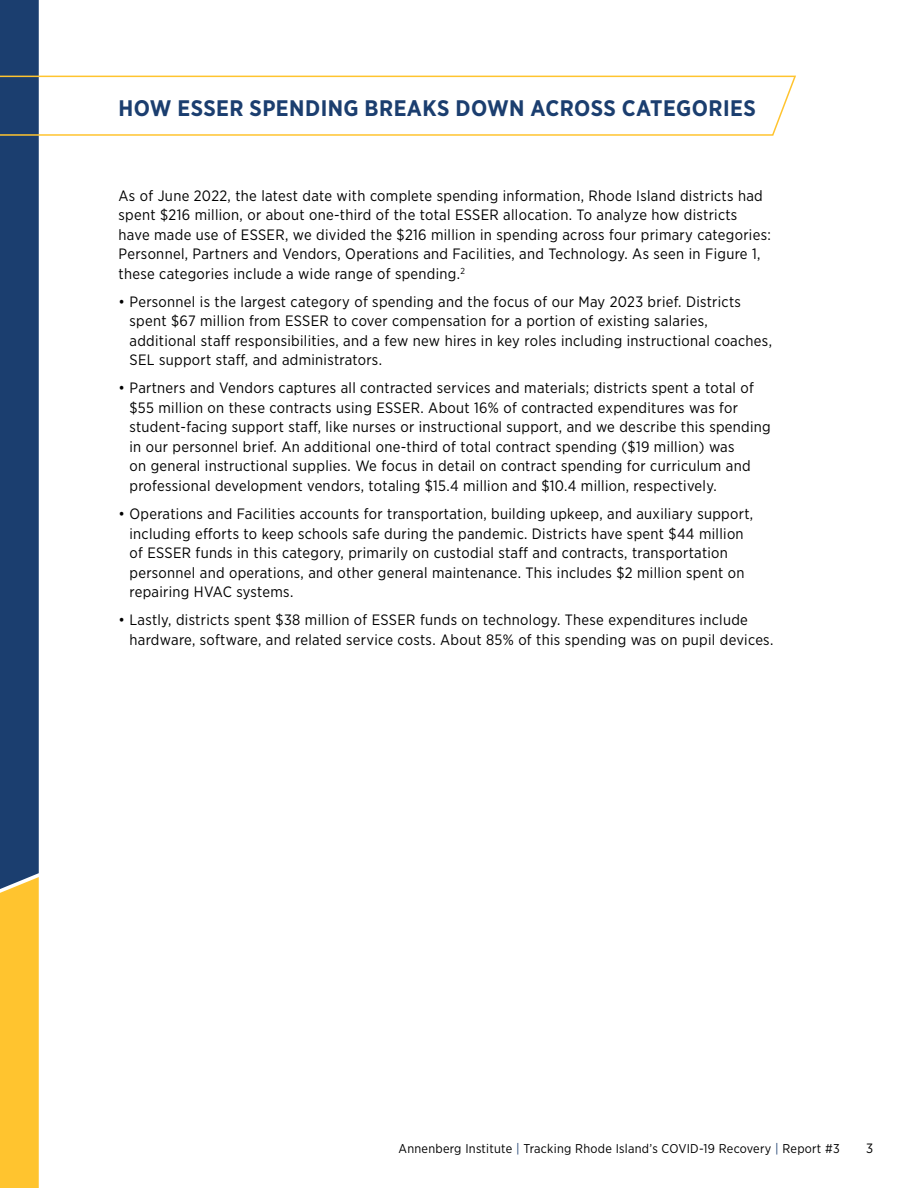
<style>
.page{position:relative;width:918px;height:1188px;background:#fff}
.page>*{position:absolute;margin:0;border:0;box-sizing:border-box;transform-origin:0 0}
.t1{font:700 22.5px "Gotham Narrow";letter-spacing:.02em;color:#1b3e6f}
.t2{font:15px/19.5px "Gotham Narrow";letter-spacing:.02em;color:#000}
.t3{font:13.5px "Gotham Narrow";color:#000}
.t4{font:12.75px "Gotham Narrow";letter-spacing:.02em;color:#000}
.s1{color:#1b3e6f}
</style>
<div class="page">
<svg style="left:0;top:0;width:39px;height:1188px;background:#5a635f"></svg>
<svg style="left:0;top:75px;width:796px;height:61px"></svg>
<h1 class="t1" style="left:119px;top:94px;width:639px">HOW ESSER SPENDING BREAKS DOWN ACROSS CATEGORIES</h1>
<p class="t2" style="left:119px;top:185px;width:654px">As of June 2022, the latest date with complete spending information, Rhode Island districts had spent $216 million, or about one-third of the total ESSER allocation. To analyze how districts have made use of ESSER, we divided the $216 million in spending across four primary categories:<br>Personnel, Partners and Vendors, Operations and Facilities, and Technology. As seen in Figure 1, these categories include a wide range of spending.<sup>2</sup></p>
<p class="t2" style="left:130px;top:292px;width:644px;text-indent:-11px">• Personnel is the largest category of spending and the focus of our May 2023 brief. Districts spent $67 million from ESSER to cover compensation for a portion of existing salaries, additional staff responsibilities, and a few new hires in key roles including instructional coaches, SEL support staff, and administrators.</p>
<p class="t2" style="left:130px;top:378px;width:643px;text-indent:-11px">• Partners and Vendors captures all contracted services and materials; districts spent a total of $55 million on these contracts using ESSER. About 16% of contracted expenditures was for student-facing support staff, like nurses or instructional support, and we describe this spending in our personnel brief. An additional one-third of total contract spending ($19 million) was<br>on general instructional supplies. We focus in detail on contract spending for curriculum and professional development vendors, totaling $15.4 million and $10.4 million, respectively.</p>
<p class="t2" style="left:130px;top:504px;width:625px;text-indent:-11px">• Operations and Facilities accounts for transportation, building upkeep, and auxiliary support, including efforts to keep schools safe during the pandemic. Districts have spent $44 million of ESSER funds in this category, primarily on custodial staff and contracts, transportation personnel and operations, and other general maintenance. This includes $2 million spent on repairing HVAC systems.</p>
<p class="t2" style="left:130px;top:610px;width:645px;text-indent:-11px">• Lastly, districts spent $38 million of ESSER funds on technology. These expenditures include hardware, software, and related service costs. About 85% of this spending was on pupil devices.</p>
<p class="t4" style="left:399px;top:1140px;width:443px">Annenberg Institute <span class="s1">|</span> Tracking Rhode Island’s COVID-19 Recovery <span class="s1">|</span> Report #3</p>
<p class="t3" style="left:866px;top:1140px;width:9px">3</p>
</div>
